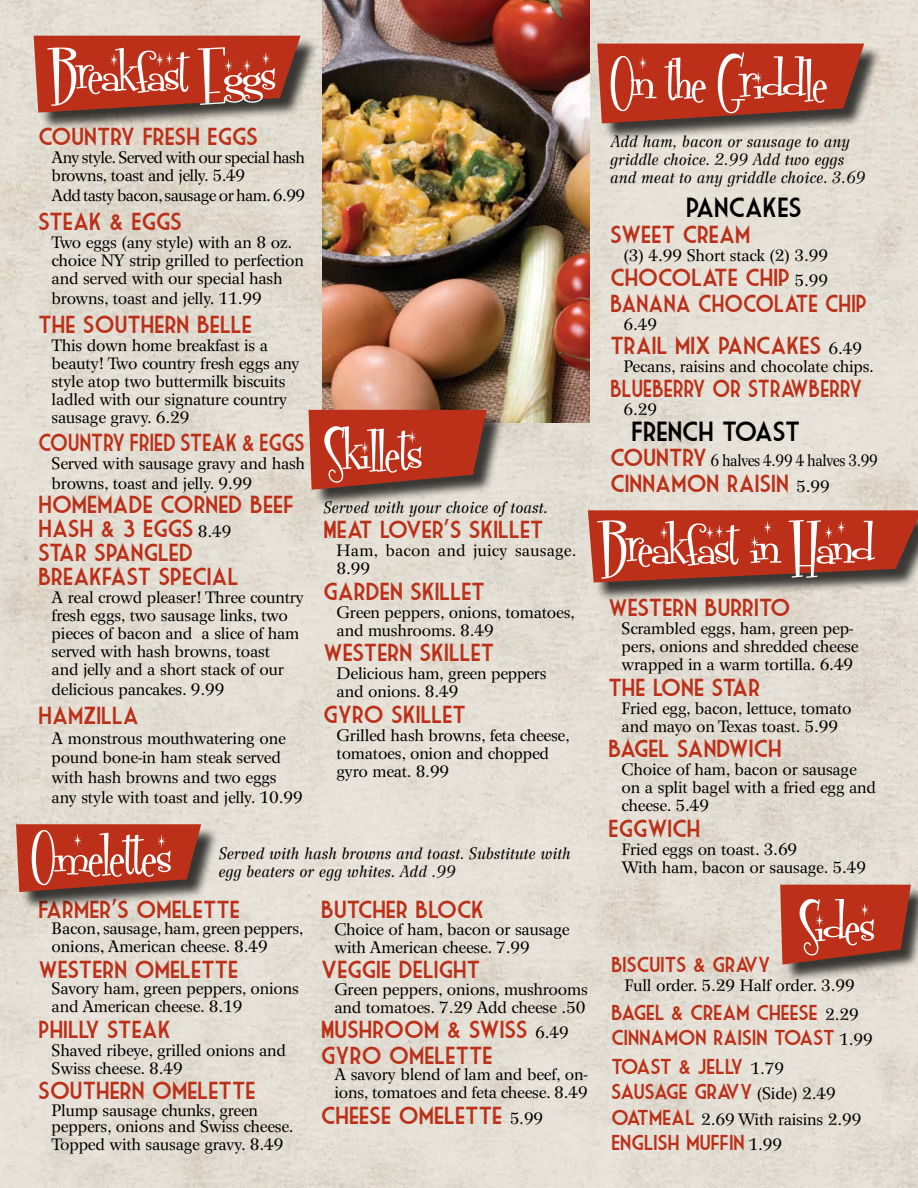
<style>
.page{position:relative;width:918px;height:1188px;background:#fff}
.page>*{position:absolute;margin:0;border:0;box-sizing:border-box;transform-origin:0 0}
.t1{font:60px "Fontdinerdotcom Sparkly";letter-spacing:-.025em;color:#fff}
.t2{font:27px "Market Deco";letter-spacing:-.025em;color:#000}
.t3{font:24px/24px "Market Deco";letter-spacing:-.025em;color:#bc3019}
.t4{font:24px "Market Deco";letter-spacing:-.025em;color:#bc3019;scale:.9 1}
.t5{font:21px/25.2px "Market Deco";letter-spacing:-.025em;color:#bc3019}
.t6{font:16.5px/18px "Wilke LT Std";letter-spacing:-.01em;color:#000}
.t7{font:italic 16.5px/18px "Wilke LT Std";letter-spacing:-.01em;color:#000}
.t8{font:16.5px/18px "Wilke LT Std";letter-spacing:-.035em;color:#000}
.t9{font:16.5px "Wilke LT Std";letter-spacing:-.01em;color:#000;scale:.9 1}
.t10{font:16.5px/18px "Wilke LT Std";letter-spacing:.01em;color:#000}
.s1{font-family:"Wilke LT Std";font-size:16.5px;color:#000}
.s2{font-family:"Market Deco";font-size:24px;color:#bc3019}
.s3{font-family:"Market Deco";font-size:21px;color:#bc3019}
</style>
<div class="page">
<img style="left:0;top:0;width:918px;height:1188px">
<img style="left:322px;top:0;width:267px;height:423px">
<div style="left:311px;top:412px;width:194px;height:96px;background:#000;opacity:.75"></div>
<svg style="left:309px;top:410px;width:178px;height:80px;background:#ad3520"></svg>
<div style="left:590px;top:512px;width:328px;height:89px;background:#000;opacity:.75"></div>
<svg style="left:588px;top:510px;width:330px;height:73px;background:#af3722"></svg>
<div style="left:600px;top:45px;width:283px;height:97px;background:#000;opacity:.75"></div>
<svg style="left:597px;top:44px;width:267px;height:79px;background:#af3621"></svg>
<div style="left:782px;top:886px;width:136px;height:97px;background:#000;opacity:.75"></div>
<svg style="left:780px;top:885px;width:131px;height:80px;background:#ad3521"></svg>
<div style="left:19px;top:826px;width:201px;height:85px;background:#000;opacity:.75"></div>
<svg style="left:16px;top:824px;width:185px;height:68px;background:#ad3520"></svg>
<div style="left:36px;top:37px;width:283px;height:94px;background:#000;opacity:.75"></div>
<svg style="left:34px;top:36px;width:267px;height:77px;background:#ae3621"></svg>
<h1 class="t1" style="left:51px;top:32px;width:227px">Breakfast Eggs</h1>
<h3 class="t3" style="left:38px;top:124px;width:222px">COUNTRY FRESH EGGS</h3>
<p class="t8" style="left:52px;top:149px;width:255px">Any style. Served with our special hash browns, toast and jelly. 5.49</p>
<p class="t8" style="left:52px;top:187px;width:255px">Add tasty bacon, sausage or ham. 6.99</p>
<h3 class="t3" style="left:38px;top:209px;width:146px">STEAK &amp; EGGS</h3>
<p class="t6" style="left:52px;top:233px;width:254px">Two eggs (any style) with an 8 oz. choice NY strip grilled to perfection and served with our special hash</p>
<p class="t6" style="left:52px;top:289px;width:212px">browns, toast and jelly. 11.99</p>
<h3 class="t3" style="left:38px;top:312px;width:216px">THE SOUTHERN BELLE</h3>
<p class="t6" style="left:52px;top:336px;width:249px">This down home breakfast is a beauty! Two country fresh eggs any style atop two buttermilk biscuits ladled with our signature country sausage gravy. 6.29</p>
<h3 class="t4" style="left:38px;top:429px;width:298px">COUNTRY FRIED STEAK &amp; EGGS</h3>
<p class="t6" style="left:52px;top:454px;width:255px;line-height:19.8px">Served with sausage gravy and hash browns, toast and jelly. 9.99</p>
<h3 class="t3" style="left:38px;top:492px;width:257px">HOMEMADE CORNED BEEF<br>HASH &amp; 3 EGGS <span class="s1">8.49<br></span>STAR SPANGLED<br>BREAKFAST SPECIAL</h3>
<p class="t6" style="left:52px;top:589px;width:254px">A real crowd pleaser! Three country fresh eggs, two sausage links, two pieces of bacon and a slice of ham served with hash browns, toast<br>and jelly and a short stack of our</p>
<p class="t6" style="left:52px;top:680px;width:174px">delicious pancakes. 9.99</p>
<h3 class="t3" style="left:38px;top:703px;width:103px">HAMZILLA</h3>
<p class="t6" style="left:52px;top:728px;width:253px;line-height:19.8px">A monstrous mouthwatering one pound bone-in ham steak served with hash browns and two eggs any style with toast and jelly. 10.99</p>
<h1 class="t1" style="left:323px;top:410px;width:101px">Skillets</h1>
<p class="t7" style="left:323px;top:498px;width:227px">Served with your choice of toast.</p>
<h3 class="t3" style="left:323px;top:518px;width:222px">MEAT LOVER’S SKILLET</h3>
<p class="t10" style="left:337px;top:542px;width:241px">Ham, bacon and juicy sausage.<br>8.99</p>
<h3 class="t3" style="left:323px;top:579px;width:164px">GARDEN SKILLET</h3>
<p class="t6" style="left:337px;top:603px;width:240px">Green peppers, onions, tomatoes, and mushrooms. 8.49</p>
<h3 class="t3" style="left:323px;top:641px;width:173px">WESTERN SKILLET</h3>
<p class="t6" style="left:337px;top:665px;width:211px">Delicious ham, green peppers and onions. 8.49</p>
<h3 class="t3" style="left:323px;top:702px;width:145px">GYRO SKILLET</h3>
<p class="t6" style="left:337px;top:726px;width:235px">Grilled hash browns, feta cheese, tomatoes, onion and chopped gyro meat. 8.99</p>
<h1 class="t1" style="left:31px;top:815px;width:143px">Omelettes</h1>
<p class="t7" style="left:218px;top:844px;width:354px">Served with hash browns and toast. Substitute with egg beaters or egg whites. Add .99</p>
<h3 class="t3" style="left:38px;top:897px;width:204px">FARMER’S OMELETTE</h3>
<p class="t6" style="left:52px;top:919px;width:254px">Bacon, sausage, ham, green peppers, onions, American cheese. 8.49</p>
<h3 class="t3" style="left:38px;top:957px;width:202px">WESTERN OMELETTE</h3>
<p class="t6" style="left:52px;top:979px;width:249px">Savory ham, green peppers, onions and American cheese. 8.19</p>
<h3 class="t3" style="left:38px;top:1017px;width:134px">PHILLY STEAK</h3>
<p class="t6" style="left:52px;top:1041px;width:236px">Shaved ribeye, grilled onions and<br>Swiss cheese. 8.49</p>
<h3 class="t3" style="left:38px;top:1078px;width:219px">SOUTHERN OMELETTE</h3>
<p class="t6" style="left:52px;top:1102px;width:244px;line-height:16.5px">Plump sausage chunks, green peppers, onions and Swiss cheese.</p>
<p class="t6" style="left:52px;top:1135px;width:233px">Topped with sausage gravy. 8.49</p>
<h3 class="t3" style="left:321px;top:897px;width:165px">BUTCHER BLOCK</h3>
<p class="t6" style="left:334px;top:920px;width:237px">Choice of ham, bacon or sausage with American cheese. 7.99</p>
<h3 class="t3" style="left:321px;top:957px;width:161px">VEGGIE DELIGHT</h3>
<p class="t6" style="left:334px;top:980px;width:255px">Green peppers, onions, mushrooms and tomatoes. 7.29 Add cheese .50</p>
<h3 class="t3" style="left:321px;top:1017px;width:249px;line-height:25.5px">MUSHROOM &amp; SWISS <span class="s1">6.49<br></span>GYRO OMELETTE</h3>
<p class="t6" style="left:334px;top:1066px;width:255px">A savory blend of lam and beef, on&shy;ions, tomatoes and feta cheese. 8.49</p>
<h3 class="t3" style="left:321px;top:1103px;width:224px">CHEESE OMELETTE <span class="s1">5.99</span></h3>
<h1 class="t1" style="left:610px;top:41px;width:219px">On the Griddle</h1>
<p class="t7" style="left:610px;top:132px;width:257px">Add ham, bacon or sausage to any griddle choice. 2.99 Add two eggs and meat to any griddle choice. 3.69</p>
<h2 class="t2" style="left:686px;top:193px;width:118px">PANCAKES</h2>
<h3 class="t3" style="left:610px;top:222px;width:142px">SWEET CREAM</h3>
<p class="t6" style="left:624px;top:246px;width:206px">(3) 4.99 Short stack (2) 3.99</p>
<h3 class="t3" style="left:610px;top:265px;width:259px;line-height:25.5px">CHOCOLATE CHIP <span class="s1">5.99<br></span>BANANA CHOCOLATE CHIP</h3>
<p class="t6" style="left:624px;top:315px;width:35px">6.49</p>
<h3 class="t3" style="left:610px;top:333px;width:254px">TRAIL MIX PANCAKES <span class="s1">6.49</span></h3>
<p class="t6" style="left:624px;top:357px;width:252px">Pecans, raisins and chocolate chips.</p>
<h3 class="t4" style="left:610px;top:375px;width:282px">BLUEBERRY OR STRAWBERRY</h3>
<p class="t6" style="left:624px;top:401px;width:35px">6.29</p>
<h2 class="t2" style="left:631px;top:416px;width:171px">FRENCH TOAST</h2>
<p class="t9" style="left:610px;top:451px;width:299px"><span class="s2">COUNTRY</span> 6 halves 4.99 4 halves 3.99</p>
<h3 class="t3" style="left:610px;top:471px;width:221px">CINNAMON RAISIN <span class="s1">5.99</span></h3>
<h1 class="t1" style="left:601px;top:505px;width:275px">Breakfast in Hand</h1>
<h3 class="t3" style="left:608px;top:596px;width:184px">WESTERN BURRITO</h3>
<p class="t6" style="left:622px;top:620px;width:238px">Scrambled eggs, ham, green pep&shy;pers, onions and shredded cheese wrapped in a warm tortilla. 6.49</p>
<h3 class="t3" style="left:608px;top:675px;width:154px">THE LONE STAR</h3>
<p class="t6" style="left:622px;top:699px;width:232px">Fried egg, bacon, lettuce, tomato and mayo on Texas toast. 5.99</p>
<h3 class="t3" style="left:608px;top:737px;width:175px">BAGEL SANDWICH</h3>
<p class="t6" style="left:622px;top:761px;width:256px">Choice of ham, bacon or sausage on a split bagel with a fried egg and cheese. 5.49</p>
<h3 class="t3" style="left:608px;top:816px;width:94px">EGGWICH</h3>
<p class="t6" style="left:622px;top:840px;width:246px">Fried eggs on toast. 3.69<br>With ham, bacon or sausage. 5.49</p>
<h1 class="t1" style="left:798px;top:883px;width:79px">Sides</h1>
<p class="t5" style="left:611px;top:951px;width:161px">BISCUITS &amp; GRAVY</p>
<p class="t6" style="left:625px;top:977px;width:232px">Full order. 5.29 Half order. 3.99</p>
<p class="t5" style="left:611px;top:1000px;width:263px">BAGEL &amp; CREAM CHEESE <span class="s1">2.29<br></span>CINNAMON RAISIN TOAST <span class="s1">1.99</span></p>
<p class="t5" style="left:611px;top:1054px;width:226px">TOAST &amp; JELLY <span class="s1">1.79<br></span>SAUSAGE GRAVY <span class="s1">(Side) 2.49</span></p>
<p class="t6" style="left:611px;top:1110px;width:252px"><span class="s3">OATMEAL</span> 2.69 With raisins 2.99</p>
<p class="t5" style="left:611px;top:1129px;width:173px">ENGLISH MUF IN <span class="s1">1.99</span></p>
<p class="t5" style="left:719px;top:1130px;width:11px">F</p>
</div>
